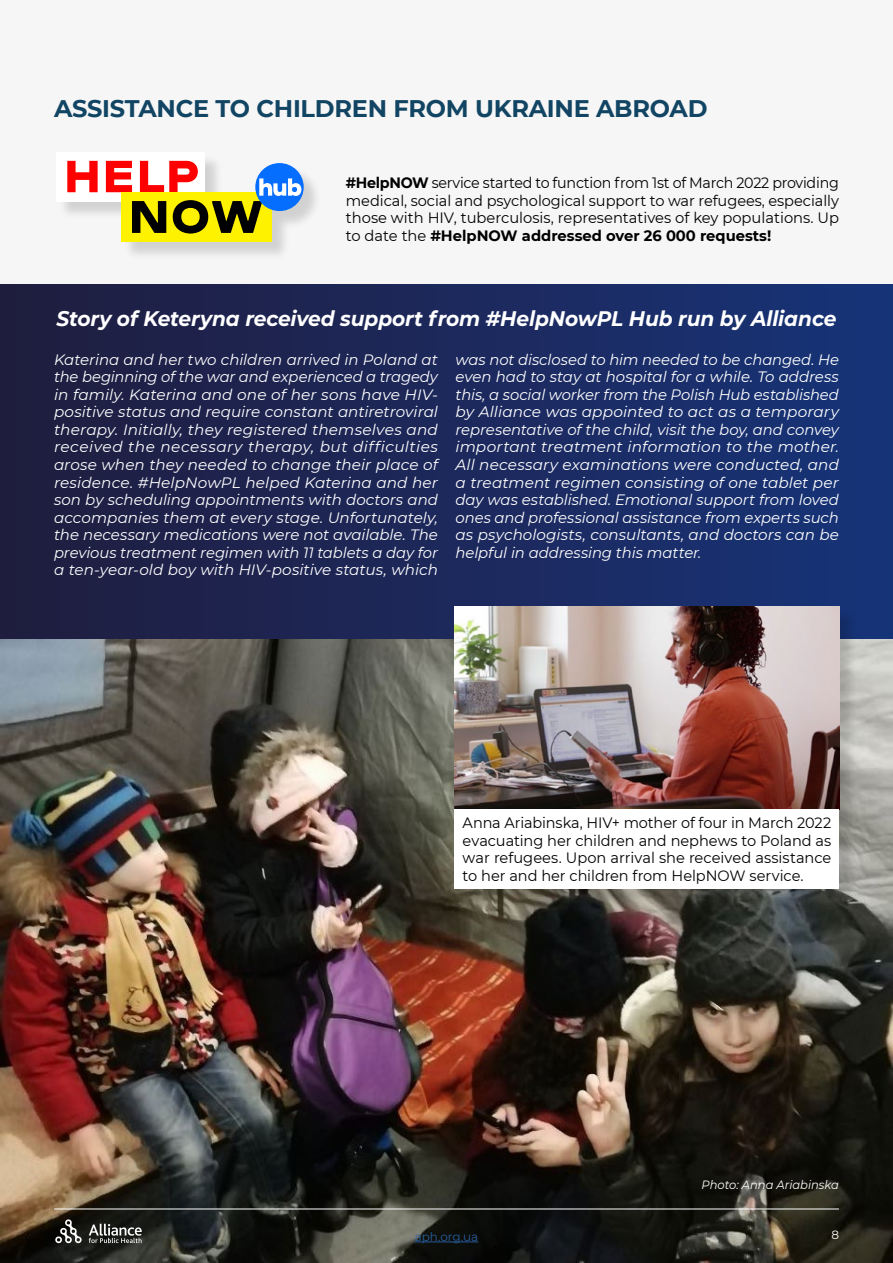
<style>
.page{position:relative;width:893px;height:1263px;background:#f6f6f6}
.page>*{position:absolute;margin:0;border:0;box-sizing:border-box;transform-origin:0 0}
.t1{font:700 24px "Montserrat";letter-spacing:-.01em;color:#124563}
.t2{font:italic 700 21px "Montserrat";letter-spacing:-.005em;color:#fff;scale:.96 1}
.t3{font:italic 15px/17.5px "Montserrat";color:#fff;text-align:justify}
.t4{font:15px/17.5px "Montserrat";color:#000;text-align:justify;scale:.95 1}
.t5{font:15px/17.5px "Montserrat";color:#000;text-align:justify;scale:.96 1}
.t6{font:italic 12px "Montserrat";color:#fff;scale:.96 1}
.t7{font:12px "Montserrat";color:#275b9b}
.t8{font:12px "Montserrat";color:#fff}
.s1{font-weight:700}
</style>
<div class="page">
<div style="left:0;top:285px;width:893px;height:387px;background:linear-gradient(to right,#201d3e,#183479)"></div>
<img style="left:0;top:639px;width:893px;height:624px">
<div style="left:457px;top:608px;width:401px;height:221px;background:#000;opacity:.15"></div>
<img style="left:455px;top:606px;width:384px;height:203px">
<div style="left:58px;top:154px;width:264px;height:106px;background:#000;opacity:.15"></div>
<div style="left:56px;top:152px;width:149px;height:49px;background:#fff"></div>
<svg style="left:67px;top:161px;width:31px;height:31px"></svg>
<div style="left:121px;top:192px;width:151px;height:49px;background:#fff200"></div>
<svg style="left:255px;top:163px;width:49px;height:48px"></svg>
<svg style="left:106px;top:161px;width:195px;height:73px"></svg>
<div style="left:457px;top:811px;width:401px;height:97px;background:#000;opacity:.15"></div>
<div style="left:455px;top:809px;width:384px;height:80px;background:#fff"></div>
<hr style="left:415px;top:1241px;width:63px;height:1px;background:#275b9b">
<hr style="left:54px;top:1209px;width:785px;height:1px;background:#fff">
<svg style="left:89px;top:1224px;width:53px;height:19px"></svg>
<svg style="left:55px;top:1219px;width:27px;height:25px"></svg>
<h1 class="t1" style="left:54px;top:91px;width:655px">ASSISTANCE TO CHILDREN FROM UKRAINE ABROAD</h1>
<p class="t4" style="left:346px;top:174px;width:521px"><span class="s1">#HelpNOW</span> service started to function from 1st of March 2022 providing medical, social and psychological support to war refugees, especially those with HIV, tuberculosis, representatives of key populations. Up to date the <span class="s1">#HelpNOW addressed over 26 000 requests!</span></p>
<h2 class="t2" style="left:56px;top:304px;width:814px">Story of Keteryna received support from #HelpNowPL Hub run by Alliance</h2>
<p class="t3" style="left:54px;top:350px;width:385px">Katerina and her two children arrived in Poland at the beginning of the war and experienced a tragedy in family. Katerina and one of her sons have HIV&shy;positive status and require constant antiretroviral therapy. Initially, they registered themselves and received the necessary therapy, but difficulties arose when they needed to change their place of residence. #HelpNowPL helped Katerina and her son by scheduling appointments with doctors and accompanies them at every stage. Unfortunately, the necessary medications were not available. The previous treatment regimen with 11 tablets a day for a ten-year-old boy with HIV-positive status, which</p>
<p class="t3" style="left:455px;top:350px;width:385px">was not disclosed to him needed to be changed. He even had to stay at hospital for a while. To address this, a social worker from the Polish Hub established by Alliance was appointed to act as a temporary representative of the child, visit the boy, and convey important treatment information to the mother.<br>All necessary examinations were conducted, and a treatment regimen consisting of one tablet per day was established. Emotional support from loved ones and professional assistance from experts such as psychologists, consultants, and doctors can be helpful in addressing this matter.</p>
<p class="t5" style="left:463px;top:813px;width:386px">Anna Ariabinska, HIV+ mother of four in March 2022 evacuating her children and nephews to Poland as war refugees. Upon arrival she received assistance to her and her children from HelpNOW service.</p>
<p class="t6" style="left:701px;top:1176px;width:145px">Photo: Anna Ariabinska</p>
<p class="t7" style="left:415px;top:1228px;width:65px">aph.org.ua</p>
<p class="t8" style="left:831px;top:1226px;width:9px">8</p>
</div>
